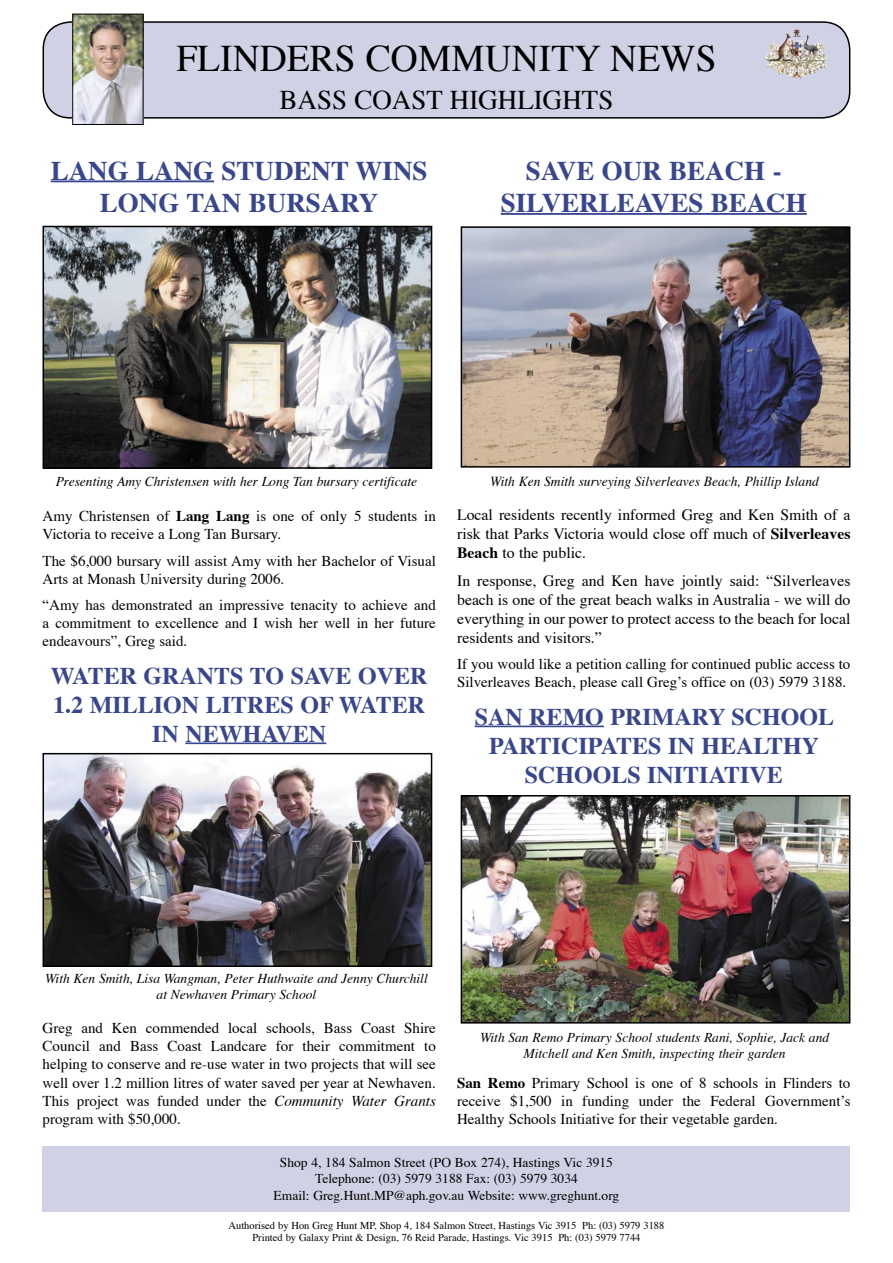
<style>
.page{position:relative;width:893px;height:1263px;background:#fff}
.page>*{position:absolute;margin:0;border:0;box-sizing:border-box;transform-origin:0 0}
.t1{font:37.5px "Times";color:#000}
.Story_Head{font:700 27px/32.5px "Times";color:#37468e;text-align:center}
.t2{font:27px "Times";color:#000}
.Story_Head_Small{font:700 24px/29px "Times";color:#37468e;text-align:center}
.Body_Text{font:15.75px/19px "Times";color:#000;text-align:justify}
.Body_text{font:15px/18px "Times";color:#000}
.t3{font:italic 13.8px "Times";color:#000}
.t4{font:italic 13.5px/16.2px "Times";color:#000;text-align:center}
.t5{font:13.5px "Times";color:#000}
.t6{font:10.5px "Times";color:#000}
.s1{font-weight:700}
.s2{font-style:italic}
</style>
<div class="page">
<div style="left:42px;top:21px;width:809px;height:97px;background:#d1d1e5"></div>
<img style="left:780px;top:58px;width:49px;height:21px">
<img style="left:74px;top:16px;width:68px;height:107px">
<div style="left:72px;top:14px;width:72px;height:111px;border:1px solid #000"></div>
<div style="left:43px;top:1146px;width:807px;height:65px;background:#d1d1e5"></div>
<hr style="left:51px;top:180px;width:163px;height:2px;background:#37468e">
<hr style="left:185px;top:742px;width:141px;height:2px;background:#37468e">
<hr style="left:501px;top:213px;width:306px;height:2px;background:#37468e">
<hr style="left:475px;top:726px;width:129px;height:1px;background:#37468e">
<img style="left:46px;top:229px;width:383px;height:237px">
<div style="left:43px;top:226px;width:389px;height:243px;border:2px solid #000"></div>
<img style="left:464px;top:229px;width:383px;height:236px">
<div style="left:461px;top:226px;width:389px;height:242px;border:2px solid #000"></div>
<img style="left:45px;top:755px;width:385px;height:210px">
<div style="left:43px;top:753px;width:389px;height:214px;border:1px solid #000"></div>
<img style="left:463px;top:797px;width:385px;height:224px">
<div style="left:461px;top:795px;width:389px;height:228px;border:1px solid #000"></div>
<p class="t1" style="left:176px;top:35px;width:542px">FLINDERS COMMUNITY NEWS</p>
<p class="t2" style="left:280px;top:82px;width:335px">BASS COAST HIGHLIGHTS</p>
<p class="Story_Head" style="left:51px;top:155px;width:378px">LANG LANG STUDENT WINS<br>LONG TAN BURSARY</p>
<p class="Story_Head" style="left:501px;top:155px;width:308px">SAVE OUR BEACH -<br>SILVERLEAVES BEACH</p>
<p class="t4" style="left:56px;top:475px;width:363px">Presenting Amy Christensen with her Long Tan bursary certificate</p>
<p class="t3" style="left:490px;top:473px;width:330px">With Ken Smith surveying Silverleaves Beach, Phillip Island</p>
<p class="Body_text" style="left:43px;top:508px;width:395px">Amy Christensen of <span class="s1">Lang Lang</span> is one of only 5 students in<br>Victoria to receive a Long Tan Bursary.</p>
<p class="Body_text" style="left:43px;top:552px;width:395px">The $6,000 bursary will assist Amy with her Bachelor of Visual<br>Arts at Monash University during 2006.</p>
<p class="Body_text" style="left:43px;top:597px;width:395px;text-align:justify">“Amy has demonstrated an impressive tenacity to achieve and a commitment to excellence and I wish her well in her future endeavours”, Greg said.</p>
<p class="Story_Head_Small" style="left:51px;top:662px;width:378px">WATER GRANTS TO SAVE OVER<br>1.2 MILLION LITRES OF WATER<br>IN NEWHAVEN</p>
<p class="Body_Text" style="left:457px;top:506px;width:395px">Local residents recently informed Greg and Ken Smith of a risk that Parks Victoria would close off much of <span class="s1">Silverleaves Beach</span> to the public.</p>
<p class="Body_Text" style="left:457px;top:572px;width:395px">In response, Greg and Ken have jointly said: “Silverleaves beach is one of the great beach walks in Australia - we will do everything in our power to protect access to the beach for local residents and visitors.”</p>
<p class="Body_text" style="left:457px;top:656px;width:395px">If you would like a petition calling for continued public access to<br>Silverleaves Beach, please call Greg’s office on (03) 5979 3188.</p>
<p class="Story_Head_Small" style="left:475px;top:703px;width:361px">SAN REMO PRIMARY SCHOOL<br>PARTICIPATES IN HEALTHY<br>SCHOOLS INITIATIVE</p>
<p class="t4" style="left:45px;top:971px;width:384px">With Ken Smith, Lisa Wangman, Peter Huthwaite and Jenny Churchill at Newhaven Primary School</p>
<p class="Body_text" style="left:43px;top:1020px;width:395px;text-align:justify">Greg and Ken commended local schools, Bass Coast Shire Council and Bass Coast Landcare for their commitment to helping to conserve and re-use water in two projects that will see well over 1.2 million litres of water saved per year at Newhaven.<br>This project was funded under the <span class="s2">Community Water Grants </span>program with $50,000.</p>
<p class="t4" style="left:480px;top:1030px;width:351px">With San Remo Primary School students Rani, Sophie, Jack and<br>Mitchell and Ken Smith, inspecting their garden</p>
<p class="Body_text" style="left:457px;top:1075px;width:395px;text-align:justify"><span class="s1">San Remo</span> Primary School is one of 8 schools in Flinders to receive $1,500 in funding under the Federal Government’s Healthy Schools Initiative for their vegetable garden.</p>
<p class="t5" style="left:280px;top:1154px;width:335px">Shop 4, 184 Salmon Street (PO Box 274), Hastings Vic 3915</p>
<p class="t5" style="left:315px;top:1170px;width:264px">Telephone: (03) 5979 3188 Fax: (03) 5979 3034</p>
<p class="t5" style="left:274px;top:1186px;width:347px">Email: Greg.Hunt.MP@aph.gov.au Website: www.greghunt.org</p>
<p class="t6" style="left:229px;top:1218px;width:437px">Authorised by Hon Greg Hunt MP, Shop 4, 184 Salmon Street, Hastings Vic 3915 Ph: (03) 5979 3188</p>
<p class="t6" style="left:252px;top:1231px;width:390px">Printed by Galaxy Print &amp; Design, 76 Reid Parade, Hastings. Vic 3915 Ph: (03) 5979 7744</p>
</div>
